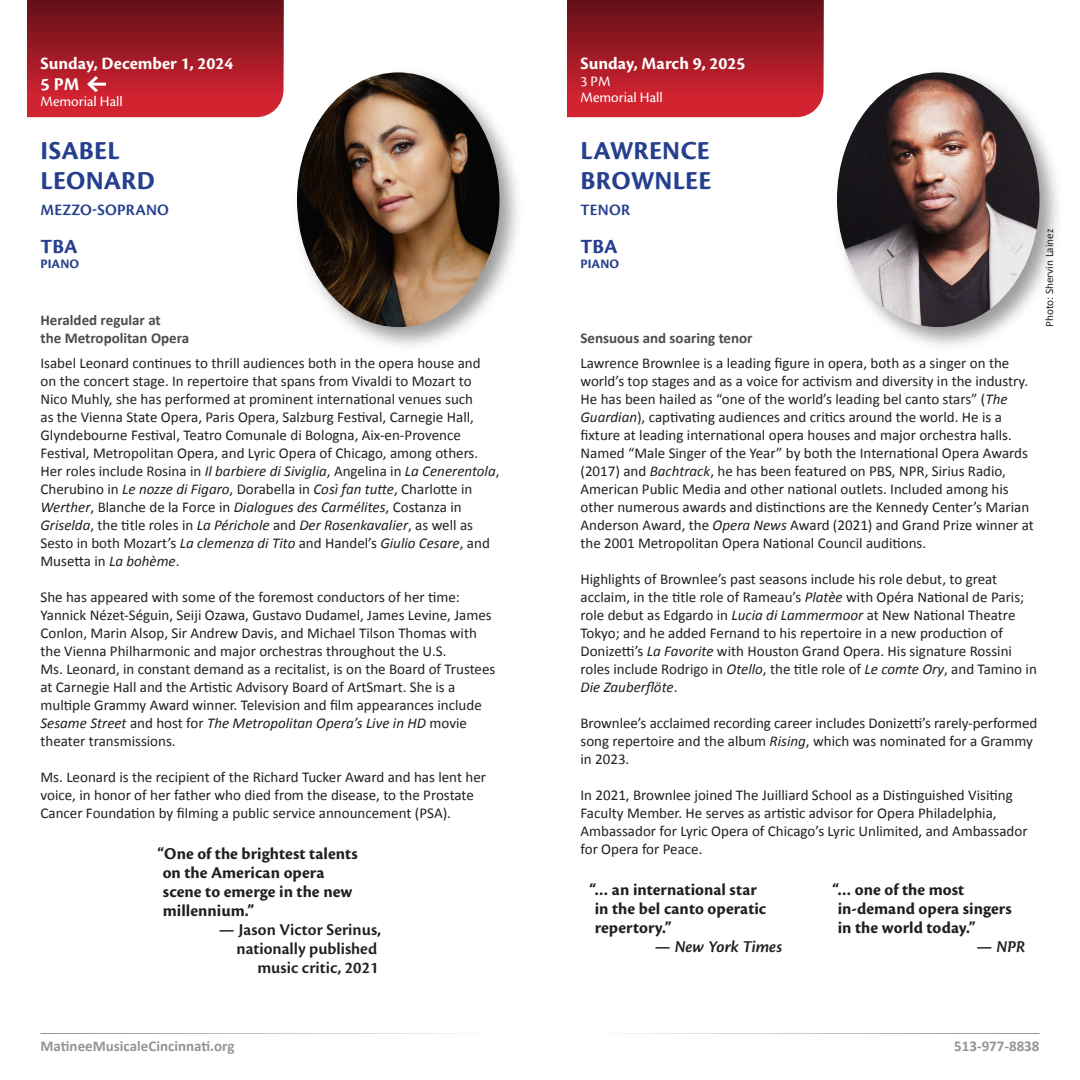
<style>
.page{position:relative;width:1080px;height:1080px;background:#fff}
.page>*{position:absolute;margin:0;border:0;box-sizing:border-box;transform-origin:0 0}
.t1{font:700 27px/30px "Cronos Pro";letter-spacing:.005em;color:#253f8e}
.t2{font:700 21px "Cronos Pro";color:#253f8e}
.t3{font:700 18.75px "Cronos Pro";color:#fff}
.t4{font:700 18px "Cronos Pro";color:#fff}
.t5{font:700 17.25px/19px "Cronos Pro";color:#231f20}
.t6{font:600 17.25px/18.9px "Cronos Pro";color:#231f20;text-align:right}
.t7{font:italic 600 17.25px "Cronos Pro";color:#231f20}
.t8{font:600 16.5px "Cronos Pro";letter-spacing:.01em;color:#253f8e}
.Body_2021{font:15px/18px "Calibri";color:#231f20}
.Opening_Blurb_2023{font:700 15px/18px "Calibri";color:#4b4c4d}
.t9{font:700 15px "Calibri";color:#939598}
.t10{font:15px "Cronos Pro";color:#fff}
.t11{font:700 13.5px "Cronos Pro";letter-spacing:.005em;color:#253f8e}
.t12{font:11.25px "Calibri";color:#231f20}
.s1{font-style:italic}
</style>
<div class="page">
<div style="left:291px;top:66px;width:234px;height:286px;background:#231f20;opacity:.45"></div>
<img style="left:297px;top:72px;width:203px;height:255px">
<div style="left:831px;top:66px;width:234px;height:286px;background:#231f20;opacity:.45"></div>
<img style="left:837px;top:72px;width:203px;height:255px">
<div style="left:567px;top:94px;width:257px;height:23px;background:#d22331"></div>
<div style="left:567px;top:0;width:257px;height:94px;background:linear-gradient(to bottom,#611016,#cc212f)"></div>
<svg style="left:27px;top:0;width:257px;height:117px;background:#a21c27"></svg>
<p class="t4" style="left:40px;top:53px;width:194px">Sunday, December 1, 2024</p>
<p class="t3" style="left:40px;top:73px;width:40px">5 PM</p>
<p class="t10" style="left:40px;top:93px;width:84px">Memorial Hall</p>
<p class="t1" style="left:41px;top:136px;width:116px">ISABEL<br>LEONARD</p>
<p class="t8" style="left:41px;top:201px;width:130px">MEZZO-SOPRANO</p>
<p class="t2" style="left:41px;top:234px;width:39px">TBA</p>
<p class="t11" style="left:41px;top:256px;width:40px">PIANO</p>
<p class="Opening_Blurb_2023" style="left:40px;top:311px;width:150px">Heralded regular at<br>the Metropolitan Opera</p>
<p class="Body_2021" style="left:40px;top:354px;width:461px">Isabel Leonard continues to thrill audiences both in the opera house and on the concert stage. In repertoire that spans from Vivaldi to Mozart to Nico Muhly, she has performed at prominent international venues such<br>as the Vienna State Opera, Paris Opera, Salzburg Festival, Carnegie Hall, Glyndebourne Festival, Teatro Comunale di Bologna, Aix-en-Provence Festival, Metropolitan Opera, and Lyric Opera of Chicago, among others.<br>Her roles include Rosina in <span class="s1">Il barbiere di Siviglia</span>, Angelina in <span class="s1">La Cenerentola</span>, Cherubino in <span class="s1">Le nozze di Figaro</span>, Dorabella in <span class="s1">Così fan tutte</span>, Charlotte in <span class="s1">Werther</span>, Blanche de la Force in <span class="s1">Dialogues des Carmélites</span>, Costanza in <span class="s1">Griselda</span>, the title roles in <span class="s1">La Périchole</span> and <span class="s1">Der Rosenkavalier</span>, as well as Sesto in both Mozart’s <span class="s1">La clemenza di Tito</span> and Handel’s <span class="s1">Giulio Cesare</span>, and Musetta in <span class="s1">La bohème</span>.</p>
<p class="Body_2021" style="left:40px;top:588px;width:453px">She has appeared with some of the foremost conductors of her time:<br>Yannick Nézet-Séguin, Seiji Ozawa, Gustavo Dudamel, James Levine, James Conlon, Marin Alsop, Sir Andrew Davis, and Michael Tilson Thomas with the Vienna Philharmonic and major orchestras throughout the U.S.</p>
<p class="Body_2021" style="left:40px;top:660px;width:456px">Ms. Leonard, in constant demand as a recitalist, is on the Board of Trustees at Carnegie Hall and the Artistic Advisory Board of ArtSmart. She is a multiple Grammy Award winner. Television and film appearances include <span class="s1">Sesame Street</span> and host for <span class="s1">The Metropolitan Opera’s Live in HD</span> movie theater transmissions.</p>
<p class="Body_2021" style="left:40px;top:768px;width:447px">Ms. Leonard is the recipient of the Richard Tucker Award and has lent her voice, in honor of her father who died from the disease, to the Prostate<br>Cancer Foundation by filming a public service announcement (PSA).</p>
<p class="t5" style="left:158px;top:844px;width:202px">“One of the brightest talents on the American opera scene to emerge in the new millennium.”</p>
<p class="t6" style="left:219px;top:920px;width:164px"><span class="s1">—</span> Jason Victor Serinus, nationally published music critic, 2021</p>
<p class="t4" style="left:580px;top:53px;width:167px">Sunday, March 9, 2025</p>
<p class="t10" style="left:580px;top:73px;width:32px">3 PM</p>
<p class="t10" style="left:580px;top:89px;width:84px">Memorial Hall</p>
<p class="t1" style="left:581px;top:136px;width:132px">LAWRENCE<br>BROWNLEE</p>
<p class="t8" style="left:581px;top:201px;width:51px">TENOR</p>
<p class="t2" style="left:581px;top:234px;width:39px">TBA</p>
<p class="t11" style="left:581px;top:256px;width:40px">PIANO</p>
<p class="Opening_Blurb_2023" style="left:580px;top:329px;width:174px">Sensuous and soaring tenor</p>
<p class="Body_2021" style="left:580px;top:354px;width:455px">Lawrence Brownlee is a leading figure in opera, both as a singer on the world’s top stages and as a voice for activism and diversity in the industry.<br>He has been hailed as “one of the world’s leading bel canto stars” (<span class="s1">The Guardian</span>), captivating audiences and critics around the world. He is a fixture at leading international opera houses and major orchestra halls.<br>Named “Male Singer of the Year” by both the International Opera Awards (2017) and <span class="s1">Bachtrack</span>, he has been featured on PBS, NPR, Sirius Radio, American Public Media and other national outlets. Included among his other numerous awards and distinctions are the Kennedy Center’s Marian Anderson Award, the <span class="s1">Opera News</span> Award (2021) and Grand Prize winner at the 2001 Metropolitan Opera National Council auditions.</p>
<p class="Body_2021" style="left:580px;top:570px;width:458px">Highlights of Brownlee’s past seasons include his role debut, to great acclaim, in the title role of Rameau’s <span class="s1">Platèe</span> with Opéra National de Paris; role debut as Edgardo in <span class="s1">Lucia di Lammermoor</span> at New National Theatre Tokyo; and he added Fernand to his repertoire in a new production of Donizetti’s <span class="s1">La Favorite</span> with Houston Grand Opera. His signature Rossini roles include Rodrigo in <span class="s1">Otello</span>, the title role of <span class="s1">Le comte Ory</span>, and Tamino in <span class="s1">Die Zauberflöte</span>.</p>
<p class="Body_2021" style="left:580px;top:714px;width:458px">Brownlee’s acclaimed recording career includes Donizetti’s rarely-performed song repertoire and the album <span class="s1">Rising</span>, which was nominated for a Grammy in 2023.</p>
<p class="Body_2021" style="left:580px;top:786px;width:449px">In 2021, Brownlee joined The Juilliard School as a Distinguished Visiting Faculty Member. He serves as artistic advisor for Opera Philadelphia, Ambassador for Lyric Opera of Chicago’s Lyric Unlimited, and Ambassador for Opera for Peace.</p>
<p class="t5" style="left:595px;top:880px;width:173px;text-indent:-5px">“… an international star in the bel canto operatic repertory.”</p>
<p class="t7" style="left:655px;top:936px;width:129px">— New York Times</p>
<p class="t5" style="left:838px;top:880px;width:175px;text-indent:-5px">“… one of the most in-demand opera singers in the world today.”</p>
<p class="t7" style="left:976px;top:936px;width:51px">— NPR</p>
<p class="t12" style="left:1042px;top:327px;width:100px;rotate:-90deg">Photo: Shervin Lainez</p>
<p class="t9" style="left:40px;top:1036px;width:196px">MatineeMusicaleCincinnati.org</p>
<p class="t9" style="left:954px;top:1036px;width:87px">513-977-8838</p>
</div>
